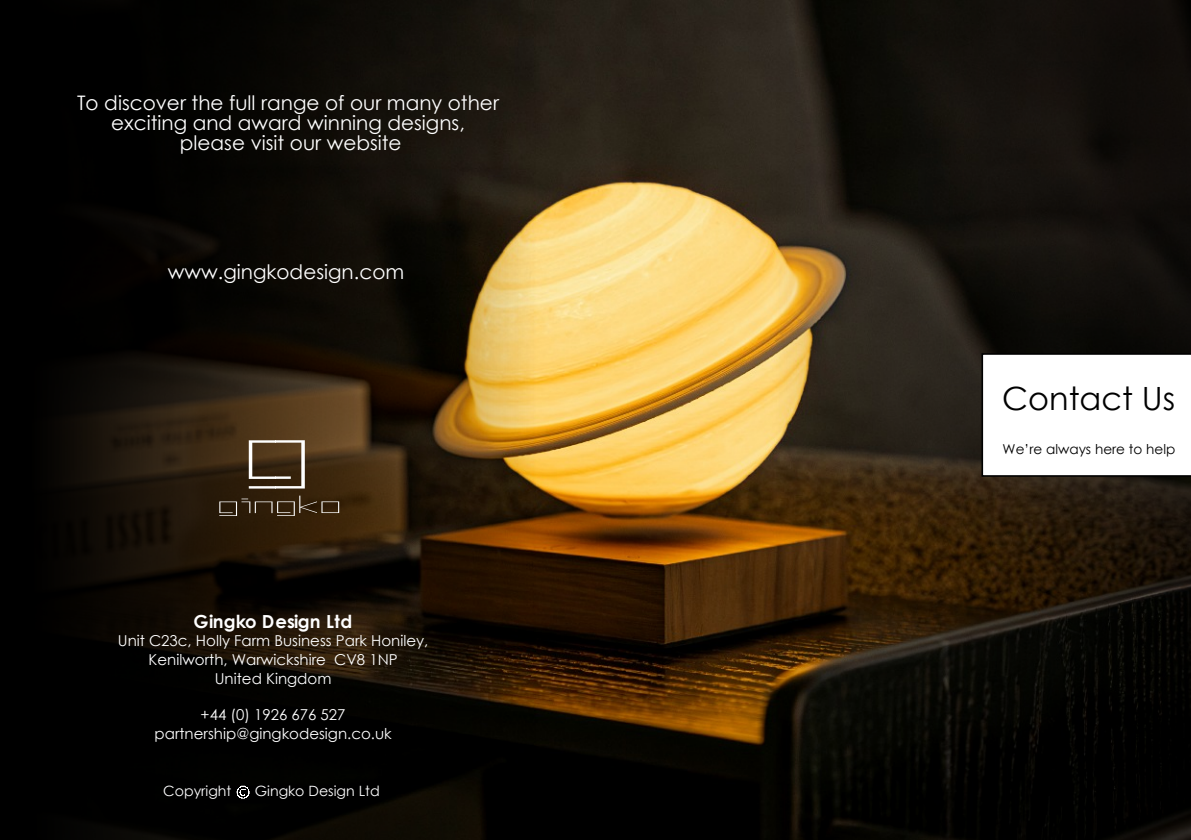
<style>
.page{position:relative;width:1191px;height:840px;background:#fff}
.page>*{position:absolute;margin:0;border:0;box-sizing:border-box;transform-origin:0 0}
.t1{font:32px "Century Gothic";color:#000}
.t2{font:20px/20px "Century Gothic";color:#fff;text-align:center}
.t3{font:700 18px "Century Gothic";letter-spacing:.015em;color:#fff}
.t4{font:15px/18.6px "Century Gothic";color:#fff;text-align:center}
.t5{font:14.2px "Century Gothic";color:#fff}
.t6{font:13.6px "Century Gothic";color:#000}
</style>
<div class="page">
<img style="left:0;top:0;width:553px;height:839px">
<svg style="left:249px;top:440px;width:56px;height:48px;background:#6c5b48"></svg>
<svg style="left:219px;top:495px;width:120px;height:20px;background:#443420"></svg>
<img style="left:236px;top:784px;width:14px;height:14px">
<img style="left:553px;top:0;width:637px;height:839px">
<svg style="left:981px;top:353px;width:210px;height:123px"></svg>
<h2 class="t2" style="left:77px;top:95px;width:423px">To discover the full range of our many other exciting and award winning designs, please visit our website</h2>
<h2 class="t2" style="left:168px;top:264px;width:238px">www.gingkodesign.com</h2>
<p class="t3" style="left:193px;top:613px;width:161px">Gingko Design Ltd</p>
<p class="t4" style="left:118px;top:632px;width:312px">Unit C23c, Holly Farm Business Park Honiley,<br>Kenilworth, Warwickshire CV8 1NP<br>United Kingdom</p>
<p class="t4" style="left:155px;top:706px;width:239px">+44 (0) 1926 676 527 partnership@gingkodesign.co.uk</p>
<p class="t5" style="left:163px;top:785px;width:70px">Copyright</p>
<p class="t5" style="left:255px;top:785px;width:126px">Gingko Design Ltd</p>
<h1 class="t1" style="left:1002px;top:386px;width:175px">Contact Us</h1>
<p class="t6" style="left:1002px;top:443px;width:174px">We’re always here to help</p>
</div>
